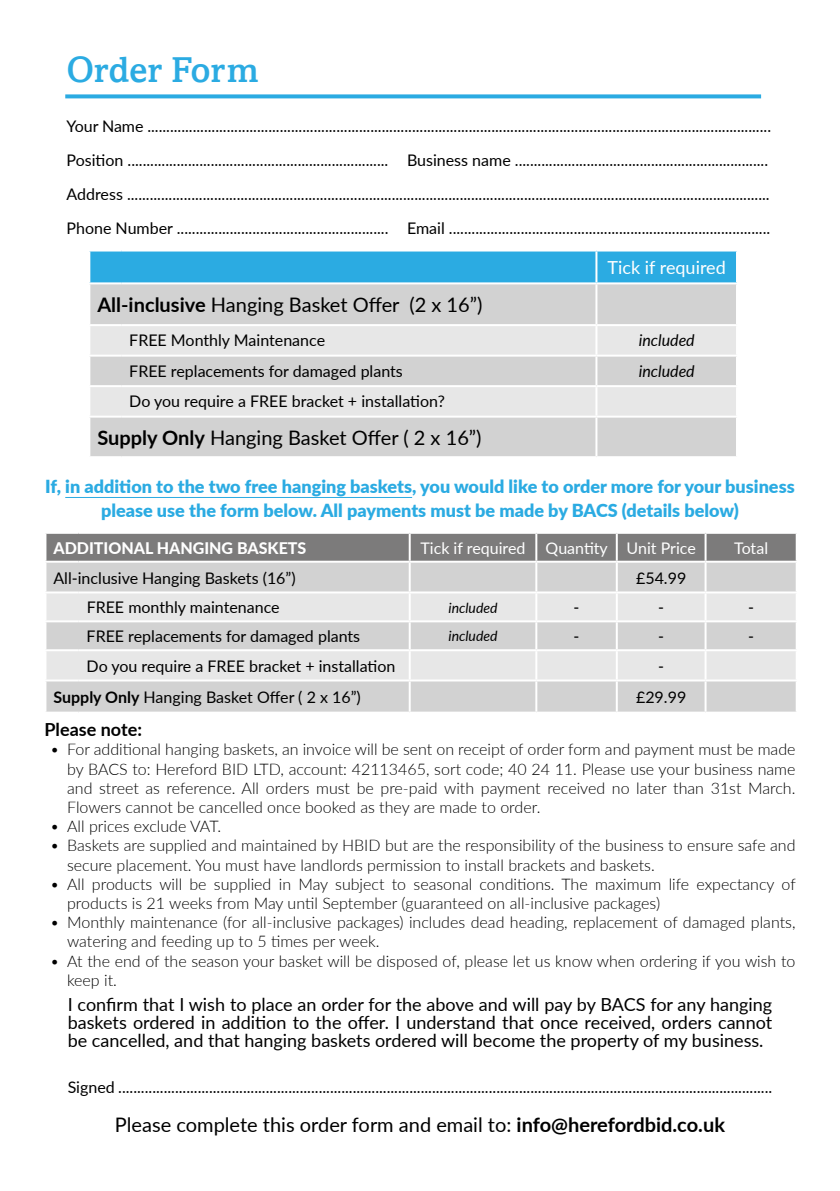
<style>
.page{position:relative;width:840px;height:1191px;background:#fff}
.page>*{position:absolute;margin:0;border:0;box-sizing:border-box;transform-origin:0 0}
.t1{font:500 36px "Amasis";color:#2babe2}
.t2{font:20px "Lato";color:#000}
.t3{font:18px/18px "Lato";color:#000;text-align:justify}
.t4{font:900 18px/24px "Lato";color:#2babe2;text-align:center}
.t5{font:18px "Lato";color:#fff}
.t6{font:700 18px "Lato";color:#000}
.t7{font:16px/34px "Lato";color:#000}
.t8{font:300 16px/19.2px "Lato";color:#000}
.t9{font:16px "Lato";color:#fff}
.t10{font:800 16px "Lato";color:#fff}
.t11{font:italic 16px "Lato";color:#000}
.t12{font:italic 14px "Lato";color:#000}
.s1{font-weight:700}
</style>
<div class="page">
<div style="left:90px;top:251px;width:645px;height:31px;background:#2babe2"></div>
<div style="left:90px;top:284px;width:645px;height:172px;background:#d2d2d2"></div>
<svg style="left:90px;top:326px;width:645px;height:89px;background:#e0e0e0"></svg>
<hr style="left:595px;top:251px;width:2px;height:31px;background:#fff">
<hr style="left:595px;top:284px;width:2px;height:40px;background:#fff">
<hr style="left:88px;top:324px;width:33px;height:2px;background:#fff">
<hr style="left:121px;top:324px;width:475px;height:2px;background:#fff">
<hr style="left:596px;top:324px;width:141px;height:2px;background:#fff">
<hr style="left:595px;top:326px;width:2px;height:29px;background:#fff">
<hr style="left:88px;top:355px;width:33px;height:2px;background:#fff">
<hr style="left:121px;top:355px;width:475px;height:2px;background:#fff">
<hr style="left:596px;top:355px;width:141px;height:2px;background:#fff">
<hr style="left:595px;top:357px;width:2px;height:28px;background:#fff">
<hr style="left:88px;top:385px;width:33px;height:2px;background:#fff">
<hr style="left:121px;top:385px;width:475px;height:2px;background:#fff">
<hr style="left:596px;top:385px;width:141px;height:2px;background:#fff">
<hr style="left:595px;top:387px;width:2px;height:28px;background:#fff">
<hr style="left:88px;top:415px;width:33px;height:2px;background:#fff">
<hr style="left:121px;top:415px;width:475px;height:2px;background:#fff">
<hr style="left:596px;top:415px;width:141px;height:2px;background:#fff">
<hr style="left:595px;top:417px;width:2px;height:39px;background:#fff">
<svg style="left:65px;top:94px;width:695px;height:4px;background:#41b3e5"></svg>
<div style="left:46px;top:534px;width:749px;height:26px;background:#7c7b7b"></div>
<div style="left:46px;top:562px;width:749px;height:149px;background:#d2d2d2"></div>
<svg style="left:46px;top:593px;width:749px;height:86px;background:#dfdfdf"></svg>
<div style="left:537px;top:593px;width:258px;height:27px;background:#e7e7e7"></div>
<hr style="left:408px;top:534px;width:2px;height:26px;background:#fff">
<hr style="left:535px;top:534px;width:2px;height:26px;background:#fff">
<hr style="left:615px;top:534px;width:2px;height:26px;background:#fff">
<hr style="left:704px;top:534px;width:2px;height:26px;background:#fff">
<hr style="left:408px;top:562px;width:2px;height:29px;background:#fff">
<hr style="left:535px;top:562px;width:2px;height:29px;background:#fff">
<hr style="left:615px;top:562px;width:2px;height:29px;background:#fff">
<hr style="left:704px;top:562px;width:2px;height:29px;background:#fff">
<hr style="left:44px;top:591px;width:35px;height:2px;background:#fff">
<hr style="left:79px;top:591px;width:330px;height:2px;background:#fff">
<hr style="left:409px;top:591px;width:127px;height:2px;background:#fff">
<hr style="left:408px;top:593px;width:2px;height:27px;background:#fff">
<hr style="left:536px;top:591px;width:80px;height:2px;background:#fff">
<hr style="left:535px;top:593px;width:2px;height:27px;background:#fff">
<hr style="left:616px;top:591px;width:89px;height:2px;background:#fff">
<hr style="left:615px;top:593px;width:2px;height:27px;background:#fff">
<hr style="left:705px;top:591px;width:92px;height:2px;background:#fff">
<hr style="left:704px;top:593px;width:2px;height:27px;background:#fff">
<hr style="left:44px;top:620px;width:35px;height:2px;background:#fff">
<hr style="left:79px;top:620px;width:330px;height:2px;background:#fff">
<hr style="left:409px;top:620px;width:127px;height:2px;background:#fff">
<hr style="left:408px;top:622px;width:2px;height:27px;background:#fff">
<hr style="left:536px;top:620px;width:80px;height:2px;background:#fff">
<hr style="left:535px;top:622px;width:2px;height:27px;background:#fff">
<hr style="left:616px;top:620px;width:89px;height:2px;background:#fff">
<hr style="left:615px;top:622px;width:2px;height:27px;background:#fff">
<hr style="left:705px;top:620px;width:92px;height:2px;background:#fff">
<hr style="left:704px;top:622px;width:2px;height:27px;background:#fff">
<hr style="left:44px;top:649px;width:35px;height:2px;background:#fff">
<hr style="left:79px;top:649px;width:330px;height:2px;background:#fff">
<hr style="left:409px;top:649px;width:127px;height:2px;background:#fff">
<hr style="left:408px;top:651px;width:2px;height:28px;background:#fff">
<hr style="left:536px;top:649px;width:80px;height:2px;background:#fff">
<hr style="left:535px;top:651px;width:2px;height:28px;background:#fff">
<hr style="left:616px;top:649px;width:89px;height:2px;background:#fff">
<hr style="left:615px;top:651px;width:2px;height:28px;background:#fff">
<hr style="left:705px;top:649px;width:92px;height:2px;background:#fff">
<hr style="left:704px;top:651px;width:2px;height:28px;background:#fff">
<hr style="left:44px;top:679px;width:35px;height:2px;background:#fff">
<hr style="left:79px;top:679px;width:330px;height:2px;background:#fff">
<hr style="left:409px;top:679px;width:127px;height:2px;background:#fff">
<hr style="left:408px;top:681px;width:2px;height:30px;background:#fff">
<hr style="left:536px;top:679px;width:80px;height:2px;background:#fff">
<hr style="left:535px;top:681px;width:2px;height:30px;background:#fff">
<hr style="left:616px;top:679px;width:89px;height:2px;background:#fff">
<hr style="left:615px;top:681px;width:2px;height:30px;background:#fff">
<hr style="left:705px;top:679px;width:92px;height:2px;background:#fff">
<hr style="left:704px;top:681px;width:2px;height:30px;background:#fff">
<hr style="left:65px;top:497px;width:347px;height:1px;background:#2babe2">
<h1 class="t1" style="left:66px;top:48px;width:194px">Order Form</h1>
<p class="t7" style="left:66px;top:109px;width:705px">Your Name .....................................................................................................................................................................<br>Position ..................................................................... Business name ...................................................................<br>Address ..........................................................................................................................................................................<br>Phone Number ........................................................ Email .....................................................................................</p>
<p class="t5" style="left:607px;top:255px;width:120px">Tick if required</p>
<p class="t2" style="left:97px;top:291px;width:386px"><span class="s1">All-inclusive</span> Hanging Basket Offer (2 x 16”)</p>
<p class="t7" style="left:129px;top:322px;width:197px">FREE Monthly Maintenance</p>
<p class="t11" style="left:638px;top:329px;width:58px">included</p>
<p class="t7" style="left:129px;top:353px;width:275px">FREE replacements for damaged plants</p>
<p class="t11" style="left:638px;top:359px;width:58px">included</p>
<p class="t7" style="left:129px;top:383px;width:317px">Do you require a FREE bracket + installation?</p>
<p class="t2" style="left:97px;top:423px;width:385px"><span class="s1">Supply Only</span> Hanging Basket Offer ( 2 x 16”)</p>
<p class="t4" style="left:45px;top:474px;width:750px">If, in addition to the two free hanging baskets, you would like to order more for your business please use the form below. All payments must be made by BACS (details below)</p>
<p class="t10" style="left:53px;top:536px;width:254px">ADDITIONAL HANGING BASKETS</p>
<p class="t9" style="left:420px;top:536px;width:106px">Tick if required</p>
<p class="t9" style="left:545px;top:536px;width:152px">Quantity Unit Price</p>
<p class="t9" style="left:733px;top:536px;width:35px">Total</p>
<p class="t7" style="left:53px;top:560px;width:243px">All-inclusive Hanging Baskets (16”)</p>
<p class="t7" style="left:635px;top:560px;width:52px">£54.99</p>
<p class="t7" style="left:87px;top:590px;width:194px">FREE monthly maintenance</p>
<p class="t12" style="left:448px;top:597px;width:51px">included</p>
<p class="t7" style="left:573px;top:590px;width:7px">-</p>
<p class="t7" style="left:657px;top:590px;width:7px">-</p>
<p class="t7" style="left:747px;top:590px;width:7px">-</p>
<p class="t7" style="left:87px;top:619px;width:275px">FREE replacements for damaged plants</p>
<p class="t12" style="left:448px;top:626px;width:51px">included</p>
<p class="t7" style="left:573px;top:619px;width:7px">-</p>
<p class="t7" style="left:657px;top:619px;width:7px">-</p>
<p class="t7" style="left:747px;top:619px;width:7px">-</p>
<p class="t7" style="left:87px;top:648px;width:310px">Do you require a FREE bracket + installation</p>
<p class="t7" style="left:657px;top:648px;width:7px">-</p>
<p class="t7" style="left:53px;top:679px;width:309px"><span class="s1">Supply Only</span> Hanging Basket Offer ( 2 x 16”)</p>
<p class="t7" style="left:635px;top:679px;width:52px">£29.99</p>
<p class="t6" style="left:44px;top:716px;width:99px">Please note:</p>
<p class="t8" style="left:67px;top:739px;width:729px;text-align:justify;text-indent:-17px">• For additional hanging baskets, an invoice will be sent on receipt of order form and payment must be made by BACS to: Hereford BID LTD, account: 42113465, sort code; 40 24 11. Please use your business name and street as reference. All orders must be pre-paid with payment received no later than 31st March.<br>Flowers cannot be cancelled once booked as they are made to order.</p>
<p class="t8" style="left:50px;top:816px;width:172px">• All prices exclude VAT.</p>
<p class="t8" style="left:67px;top:835px;width:729px;text-indent:-17px">• Baskets are supplied and maintained by HBID but are the responsibility of the business to ensure safe and secure placement. You must have landlords permission to install brackets and baskets.</p>
<p class="t8" style="left:67px;top:874px;width:729px;text-indent:-17px">• All products will be supplied in May subject to seasonal conditions. The maximum life expectancy of products is 21 weeks from May until September (guaranteed on all-inclusive packages)</p>
<p class="t8" style="left:67px;top:912px;width:729px;text-indent:-17px">• Monthly maintenance (for all-inclusive packages) includes dead heading, replacement of damaged plants, watering and feeding up to 5 times per week.</p>
<p class="t8" style="left:67px;top:950px;width:729px;text-indent:-17px">• At the end of the season your basket will be disposed of, please let us know when ordering if you wish to keep it.</p>
<p class="t3" style="left:68px;top:995px;width:705px">I confirm that I wish to place an order for the above and will pay by BACS for any hanging baskets ordered in addition to the offer. I understand that once received, orders cannot be cancelled, and that hanging baskets ordered will become the property of my business.</p>
<p class="t7" style="left:68px;top:1069px;width:705px">Signed .............................................................................................................................................................................</p>
<p class="t2" style="left:115px;top:1110px;width:611px">Please complete this order form and email to: <span class="s1">info@herefordbid.co.uk</span></p>
</div>
